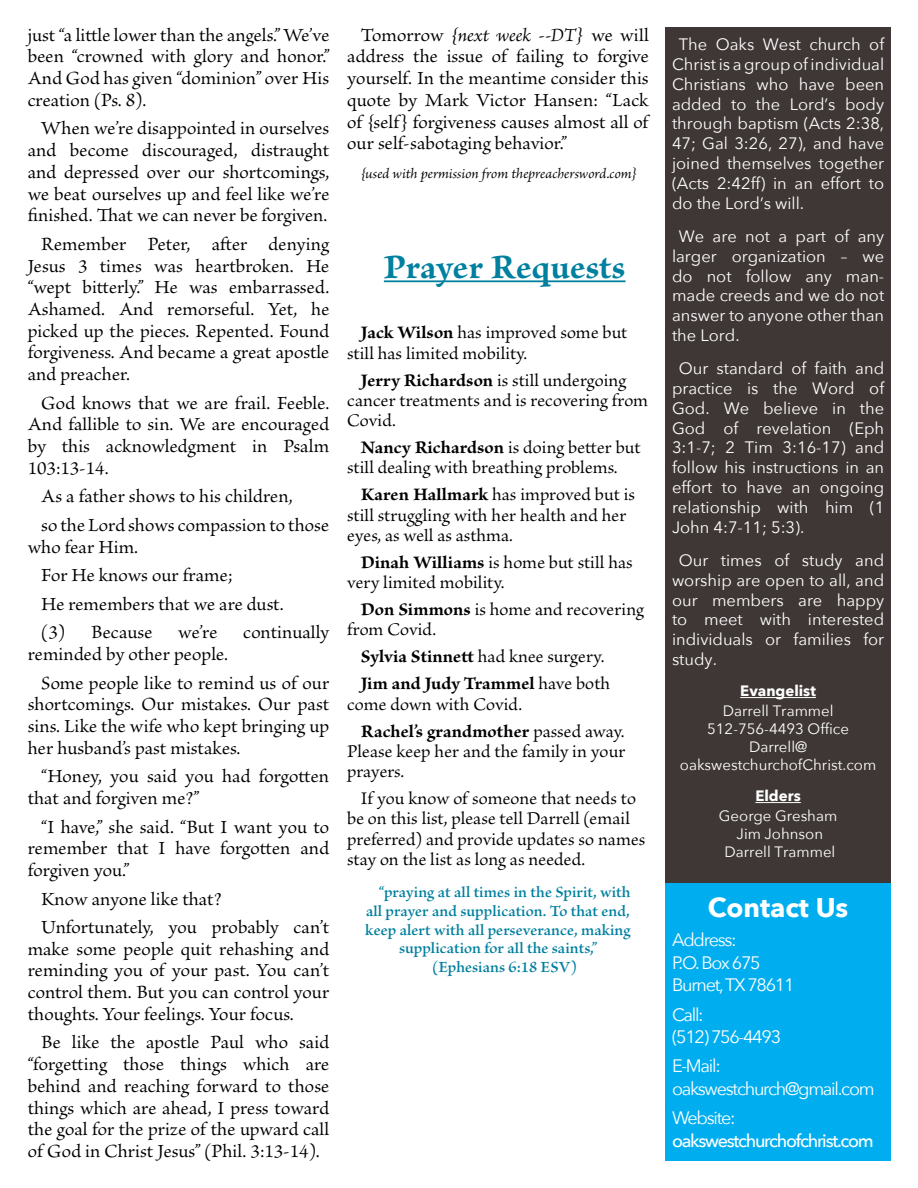
<style>
.page{position:relative;width:918px;height:1188px;background:#fff}
.page>*{position:absolute;margin:0;border:0;box-sizing:border-box;transform-origin:0 0}
.t1{font:700 36px "Brioso Pro";letter-spacing:.005em;color:#00809f}
.t2{font:700 27px "Avenir Next";color:#fff}
.t3{font:19.5px/21.8px "Brioso Pro";color:#000;text-align:justify}
.t4{font:18.75px/20.2px "Brioso Pro";letter-spacing:.005em;color:#000}
.t5{font:700 18.75px/27px "Brioso Pro";letter-spacing:.005em;color:#000}
.t6{font:18px/22.5px "Avenir Next";letter-spacing:-.07em;color:#fff}
.t7{font:500 18px "Avenir Next";letter-spacing:-.07em;color:#fff}
.t8{font:16.5px/19.8px "Avenir Next";color:#fff;text-align:justify}
.t9{font:600 16.5px "Brioso Pro";letter-spacing:.005em;color:#00809f}
.t10{font:15px/18px "Avenir Next";color:#fff;text-align:center}
.t11{font:italic 15px "Brioso Pro";letter-spacing:.005em;color:#000}
.t12{font:700 15px "Avenir Next";color:#fff}
.s1{font-style:italic}
.s2{font-weight:700}
.s3{font-weight:400}
</style>
<div class="page">
<div style="left:665px;top:27px;width:226px;height:856px;background:#3f3735"></div>
<hr style="left:740px;top:697px;width:76px;height:1px;background:#fff">
<hr style="left:755px;top:802px;width:46px;height:1px;background:#fff">
<hr style="left:384px;top:280px;width:242px;height:2px;background:#00809f">
<div style="left:665px;top:883px;width:226px;height:278px;background:#00aeef"></div>
<p class="t3" style="left:28px;top:25px;width:304px">just “a little lower than the angels.” We’ve been “crowned with glory and honor.” And God has given “dominion” over His creation (Ps. 8).</p>
<p class="t3" style="left:28px;top:119px;width:303px;text-indent:13px">When we’re disappointed in ourselves and become discouraged, distraught and depressed over our shortcomings, we beat ourselves up and feel like we’re finished. That we can never be forgiven.</p>
<p class="t3" style="left:28px;top:234px;width:303px;text-indent:13px">Remember Peter, after denying Jesus 3 times was heartbroken. He “wept bitterly.” He was embarrassed.<br>Ashamed. And remorseful. Yet, he picked up the pieces. Repented. Found forgiveness. And became a great apostle and preacher.</p>
<p class="t3" style="left:28px;top:393px;width:303px;text-indent:13px">God knows that we are frail. Feeble.<br>And fallible to sin. We are encouraged by this acknowledgment in Psalm 103:13-14.</p>
<p class="t3" style="left:41px;top:483px;width:289px;line-height:28.5px">As a father shows to his children,<br>so the Lord shows compassion to those</p>
<p class="t3" style="left:41px;top:534px;width:244px;line-height:28.5px;text-align:left;text-indent:-13px">who fear Him.<br>For He knows our frame;<br>He remembers that we are dust. (3) Because</p>
<p class="t3" style="left:178px;top:622px;width:40px">we’re</p>
<p class="t3" style="left:243px;top:622px;width:87px">continually</p>
<p class="t3" style="left:41px;top:641px;width:290px;line-height:28.5px;text-indent:-13px">reminded by other people.<br>Some people like to remind us of our</p>
<p class="t3" style="left:28px;top:694px;width:303px">shortcomings. Our mistakes. Our past sins. Like the wife who kept bringing up her husband’s past mistakes.</p>
<p class="t3" style="left:28px;top:766px;width:303px;text-indent:13px">“Honey, you said you had forgotten that and forgiven me?”</p>
<p class="t3" style="left:28px;top:817px;width:303px;text-indent:13px">“I have,” she said. “But I want you to remember that I have forgotten and forgiven you.”</p>
<p class="t3" style="left:41px;top:885px;width:290px;line-height:28.5px">Know anyone like that?<br>Unfortunately, you probably can’t</p>
<p class="t3" style="left:28px;top:939px;width:303px">make some people quit rehashing and reminding you of your past. You can’t control them. But you can control your thoughts. Your feelings. Your focus.</p>
<p class="t3" style="left:28px;top:1033px;width:303px;text-indent:13px">Be like the apostle Paul who said “forgetting those things which are behind and reaching forward to those things which are ahead, I press toward the goal for the prize of the upward call of God in Christ Jesus” (Phil. 3:13-14).</p>
<p class="t3" style="left:347px;top:25px;width:303px;text-indent:13px">Tomorrow <span class="s1">{next week --DT}</span> we will address the issue of failing to forgive yourself. In the meantime consider this quote by Mark Victor Hansen: “Lack of {self} forgiveness causes almost all of our self-sabotaging behavior.”</p>
<p class="t11" style="left:361px;top:164px;width:278px">{used with permission from thepreachersword.com}</p>
<h1 class="t1" style="left:384px;top:247px;width:243px">Prayer Requests</h1>
<p class="t4" style="left:347px;top:324px;width:282px;text-indent:14px"><span class="s2">Jack Wilson</span> has improved some but still has limited mobility.</p>
<p class="t4" style="left:347px;top:371px;width:302px;text-indent:14px"><span class="s2">Jerry Richardson</span> is still undergoing cancer treatments and is recovering from<br>Covid.</p>
<p class="t4" style="left:347px;top:438px;width:295px;text-indent:13px"><span class="s2">Nancy Richardson</span> is doing better but still dealing with breathing problems.</p>
<p class="t4" style="left:347px;top:486px;width:289px;text-indent:14px"><span class="s2">Karen Hallmark</span> has improved but is still struggling with her health and her eyes, as well as asthma.</p>
<p class="t4" style="left:347px;top:553px;width:287px;text-indent:14px"><span class="s2">Dinah Williams</span> is home but still has very limited mobility.</p>
<p class="t4" style="left:347px;top:600px;width:298px;text-indent:14px"><span class="s2">Don Simmons</span> is home and recovering from Covid.</p>
<p class="t5" style="left:361px;top:644px;width:251px">Sylvia Stinnett <span class="s3">had knee surgery.<br></span>Jim and Judy Trammel <span class="s3">have both</span></p>
<p class="t4" style="left:361px;top:691px;width:265px;line-height:27px;text-indent:-14px">come down with Covid.<br><span class="s2">Rachel’s grandmother</span> passed away.</p>
<p class="t4" style="left:347px;top:742px;width:280px">Please keep her and the family in your prayers.</p>
<p class="t4" style="left:347px;top:789px;width:300px;text-indent:14px">If you know of someone that needs to be on this list, please tell Darrell (email preferred) and provide updates so names stay on the list as long as needed.</p>
<p class="t9" style="left:379px;top:883px;width:253px">“praying at all times in the Spirit, with</p>
<p class="t9" style="left:366px;top:902px;width:265px">all prayer and supplication. To that end,</p>
<p class="t9" style="left:365px;top:921px;width:267px">keep alert with all perseverance, making</p>
<p class="t9" style="left:399px;top:940px;width:200px">supplication for all the saints,”</p>
<p class="t9" style="left:433px;top:958px;width:146px">(Ephesians 6:18 ESV)</p>
<p class="t8" style="left:672px;top:34px;width:214px;text-indent:7px">The Oaks West church of Christ is a group of individual Christians who have been added to the Lord’s body through baptism (Acts 2:38, 47; Gal 3:26, 27), and have joined themselves together (Acts 2:42ff) in an effort to do the Lord’s will.</p>
<p class="t8" style="left:672px;top:226px;width:214px;text-indent:7px">We are not a part of any larger organization – we do not follow any man&shy;made creeds and we do not answer to anyone other than the Lord.</p>
<p class="t8" style="left:672px;top:358px;width:214px;text-indent:7px">Our standard of faith and practice is the Word of God. We believe in the God of revelation (Eph 3:1-7; 2 Tim 3:16-17) and follow his instructions in an effort to have an ongoing relationship with him (1<br>John 4:7-11; 5:3).</p>
<p class="t8" style="left:672px;top:550px;width:214px;text-indent:7px">Our times of study and worship are open to all, and our members are happy to meet with interested individuals or families for study.</p>
<p class="t12" style="left:740px;top:678px;width:77px">Evangelist</p>
<p class="t10" style="left:680px;top:701px;width:198px">Darrell Trammel<br>512-756-4493 Office<br>Darrell@ oakswestchurchofChrist.com</p>
<p class="t12" style="left:755px;top:783px;width:47px">Elders</p>
<p class="t10" style="left:719px;top:806px;width:120px">George Gresham<br>Jim Johnson<br>Darrell Trammel</p>
<h2 class="t2" style="left:708px;top:884px;width:142px">Contact Us</h2>
<p class="t6" style="left:672px;top:928px;width:124px">Address:<br>P.O. Box 675<br>Burnet,TX 78611</p>
<p class="t6" style="left:672px;top:1002px;width:111px">Call:<br>(512) 756-4493</p>
<p class="t6" style="left:672px;top:1054px;width:204px">E-Mail: oakswestchurch@gmail.com</p>
<p class="t6" style="left:672px;top:1106px;width:65px">Website:</p>
<p class="t7" style="left:672px;top:1125px;width:203px">oakswestchurchofchrist.com</p>
</div>
